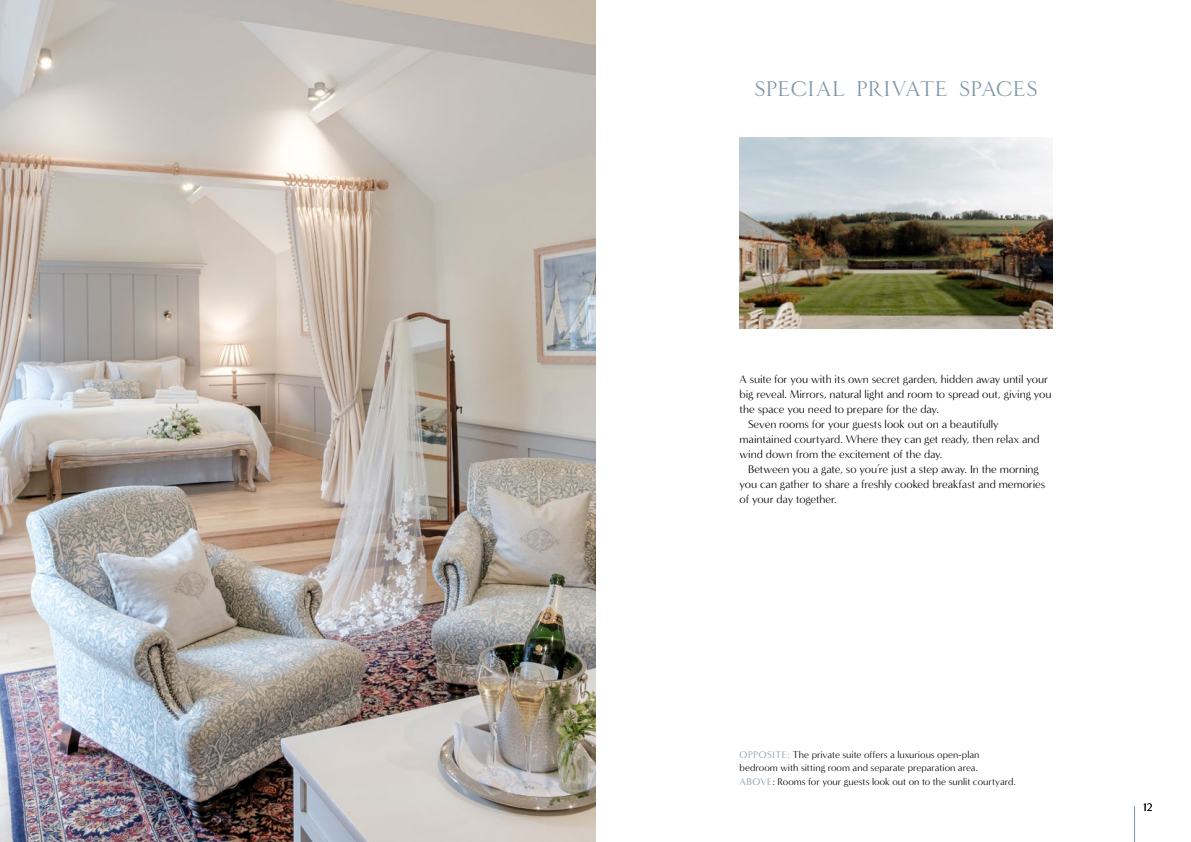
<style>
.page{position:relative;width:1191px;height:842px;background:#fff}
.page>*{position:absolute;margin:0;border:0;box-sizing:border-box;transform-origin:0 0}
.t1{font:22px "Minerva Display Antiqua";letter-spacing:.025em;color:#8098ab}
.t2{font:11.5px "Minerva Modern";letter-spacing:-.01em;color:#000}
.t3{font:11px "Minerva Modern";color:#000}
.t4{font:10px/13px "Minerva Modern";color:#000}
.s1{color:#8098ab}
</style>
<div class="page">
<img style="left:0;top:0;width:595px;height:842px">
<hr style="left:1134px;top:806px;width:1px;height:36px;background:#8098ab">
<img style="left:739px;top:138px;width:313px;height:191px">
<h1 class="t1" style="left:754px;top:76px;width:285px">SPECIAL PRIVATE SPACES</h1>
<p class="t2" style="left:739px;top:372px;width:310px">A suite for you with its own secret garden, hidden away until your</p>
<p class="t2" style="left:739px;top:387px;width:313px">big reveal. Mirrors, natural light and room to spread out, giving you</p>
<p class="t2" style="left:739px;top:402px;width:201px">the space you need to prepare for the day.</p>
<p class="t2" style="left:748px;top:417px;width:252px">Seven rooms for your guests look out on a beautifully</p>
<p class="t2" style="left:739px;top:432px;width:301px">maintained courtyard. Where they can get ready, then relax and</p>
<p class="t2" style="left:739px;top:447px;width:204px">wind down from the excitement of the day.</p>
<p class="t2" style="left:748px;top:462px;width:292px">Between you a gate, so you’re just a step away. In the morning</p>
<p class="t2" style="left:739px;top:477px;width:307px">you can gather to share a freshly cooked breakfast and memories</p>
<p class="t2" style="left:739px;top:492px;width:99px">of your day together.</p>
<p class="t4" style="left:739px;top:748px;width:241px"><span class="s1">OPPOSITE:</span> The private suite offers a luxurious open-plan bedroom with sitting room and separate preparation area.</p>
<p class="t4" style="left:739px;top:775px;width:277px"><span class="s1">ABOVE</span>: Rooms for your guests look out on to the sunlit courtyard.</p>
<p class="t3" style="left:1143px;top:801px;width:11px">12</p>
</div>
